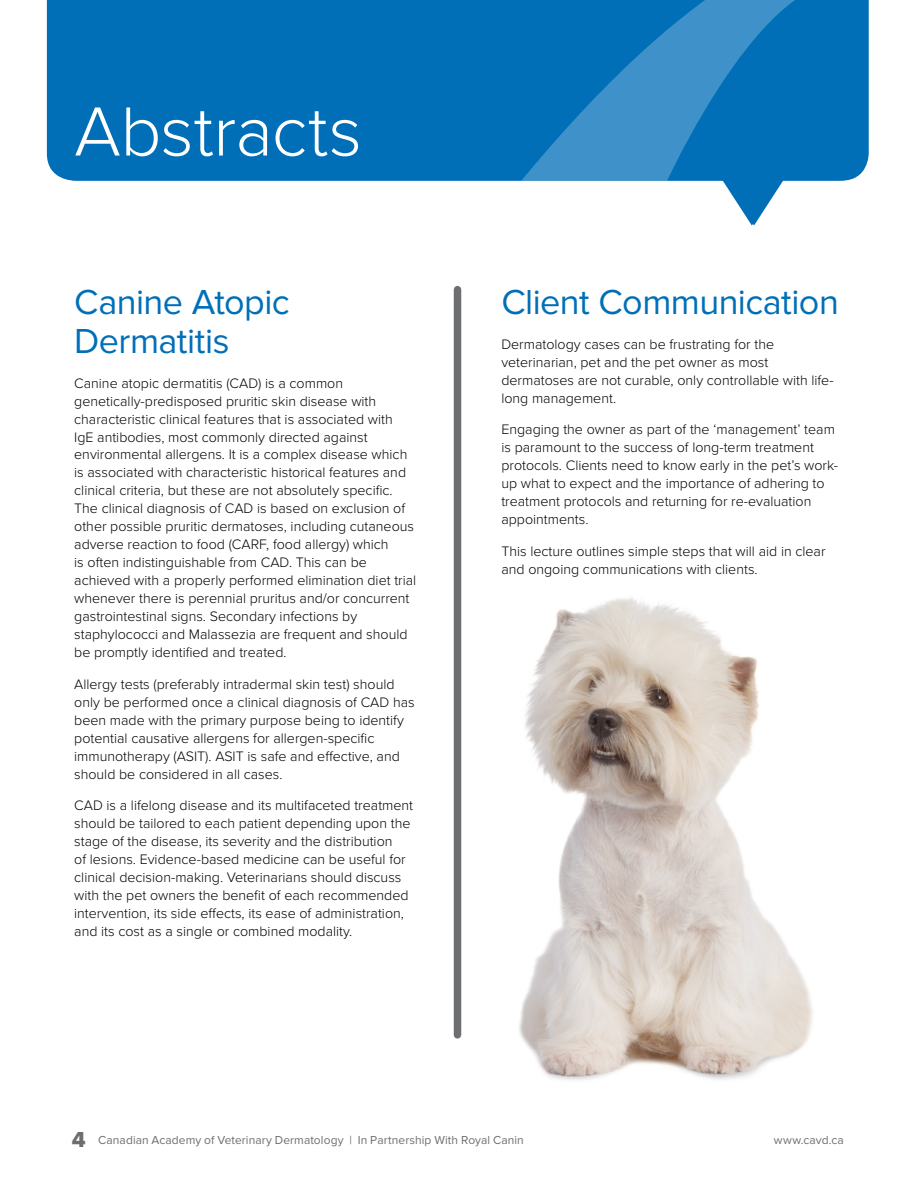
<style>
.page{position:relative;width:918px;height:1188px;background:#fff}
.page>*{position:absolute;margin:0;border:0;box-sizing:border-box;transform-origin:0 0}
.t1{font:300 72px "Proxima Nova";letter-spacing:-.005em;color:#fff}
.t2{font:36px/39px "Proxima Nova";letter-spacing:-.015em;color:#006fb8}
.t3{font:300 14.25px/18px "Proxima Nova";color:#000}
.t4{font:12px "Proxima Nova";letter-spacing:.005em;color:#6d6e71}
.s1{font-family:"Proxima Nova Extrabld";font-size:22.5px}
</style>
<div class="page">
<div style="left:47px;top:0;width:376px;height:181px;background:#006fb8"></div>
<svg style="left:423px;top:0;width:444px;height:181px;background:#1279bc"></svg>
<svg style="left:694px;top:136px;width:118px;height:90px"></svg>
<div style="left:454px;top:290px;width:7px;height:745px;background:#6d6e71"></div>
<img style="left:519px;top:597px;width:294px;height:483px">
<h1 class="t1" style="left:74px;top:90px;width:289px">Abstracts</h1>
<h2 class="t2" style="left:74px;top:284px;width:217px">Canine Atopic<br>Dermatitis</h2>
<p class="t3" style="left:74px;top:374px;width:344px">Canine atopic dermatitis (CAD) is a common genetically-predisposed pruritic skin disease with characteristic clinical features that is associated with<br>IgE antibodies, most commonly directed against environmental allergens. It is a complex disease which is associated with characteristic historical features and clinical criteria, but these are not absolutely specific.<br>The clinical diagnosis of CAD is based on exclusion of other possible pruritic dermatoses, including cutaneous adverse reaction to food (CARF, food allergy) which<br>is often indistinguishable from CAD. This can be achieved with a properly performed elimination diet trial whenever there is perennial pruritus and/or concurrent gastrointestinal signs. Secondary infections by staphylococci and Malassezia are frequent and should be promptly identified and treated.</p>
<p class="t3" style="left:74px;top:676px;width:342px">Allergy tests (preferably intradermal skin test) should only be performed once a clinical diagnosis of CAD has been made with the primary purpose being to identify potential causative allergens for allergen-specific immunotherapy (ASIT). ASIT is safe and effective, and should be considered in all cases.</p>
<p class="t3" style="left:74px;top:797px;width:340px">CAD is a lifelong disease and its multifaceted treatment should be tailored to each patient depending upon the stage of the disease, its severity and the distribution<br>of lesions. Evidence-based medicine can be useful for clinical decision-making. Veterinarians should discuss with the pet owners the benefit of each recommended intervention, its side effects, its ease of administration, and its cost as a single or combined modality.</p>
<h2 class="t2" style="left:501px;top:284px;width:339px">Client Communication</h2>
<p class="t3" style="left:501px;top:335px;width:334px">Dermatology cases can be frustrating for the veterinarian, pet and the pet owner as most dermatoses are not curable, only controllable with life&shy;long management.</p>
<p class="t3" style="left:501px;top:421px;width:338px">Engaging the owner as part of the ‘management’ team is paramount to the success of long-term treatment protocols. Clients need to know early in the pet’s work&shy;up what to expect and the importance of adhering to treatment protocols and returning for re-evaluation appointments.</p>
<p class="t3" style="left:501px;top:542px;width:326px">This lecture outlines simple steps that will aid in clear and ongoing communications with clients.</p>
<p class="t4" style="left:72px;top:1133px;width:453px"><span class="s1">4</span> Canadian Academy of Veterinary Dermatology | In Partnership With Royal Canin</p>
<p class="t4" style="left:774px;top:1133px;width:71px">www.cavd.ca</p>
</div>
